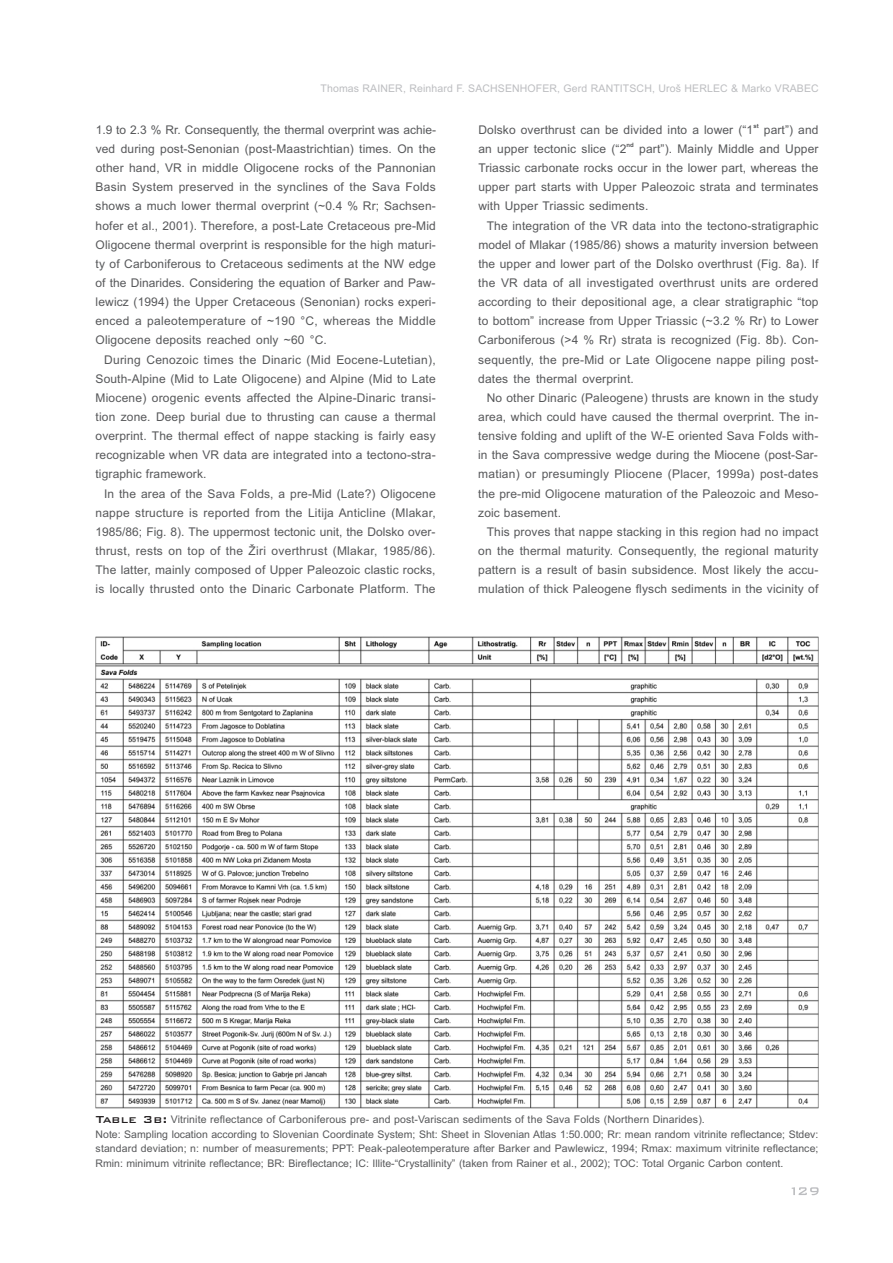
<style>
.page{position:relative;width:893px;height:1263px;background:#fff}
.page>*{position:absolute;margin:0;border:0;box-sizing:border-box;transform-origin:0 0}
.t1{font:12px/19.2px "Arial";letter-spacing:.01em;color:#57585a;text-align:justify}
.t2{font:10.5px/14.9px "Arial";color:#57585a}
.t3{font:10.5px "Arial";letter-spacing:.01em;color:#bcbdc0}
.t4{font:700 6px "Arial";color:#57585a}
.s1{font-family:"Bank Gothic BT";font-weight:500;font-size:13.5px;color:#231f20}
</style>
<div class="page">
<img style="left:95px;top:637px;width:724px;height:471px">
<svg style="left:792px;top:1187px;width:27px;height:8px"></svg>
<p class="t3" style="left:321px;top:84px;width:500px">Thomas RAINER, Reinhard F. SACHSENHOFER, Gerd RANTITSCH, Uroš HERLEC &amp; Marko VRABEC</p>
<p class="t1" style="left:96px;top:121px;width:342px">1.9 to 2.3 % Rr. Consequently, the thermal overprint was achie&shy;ved during post-Senonian (post-Maastrichtian) times. On the other hand, VR in middle Oligocene rocks of the Pannonian Basin System preserved in the synclines of the Sava Folds shows a much lower thermal overprint (~0.4 % Rr; Sachsen&shy;hofer et al., 2001). Therefore, a post-Late Cretaceous pre-Mid Oligocene thermal overprint is responsible for the high maturi&shy;ty of Carboniferous to Cretaceous sediments at the NW edge of the Dinarides. Considering the equation of Barker and Paw&shy;lewicz (1994) the Upper Cretaceous (Senonian) rocks experi&shy;enced a paleotemperature of ~190 °C, whereas the Middle Oligocene deposits reached only ~60 °C.</p>
<p class="t1" style="left:96px;top:351px;width:342px;text-indent:9px">During Cenozoic times the Dinaric (Mid Eocene-Lutetian), South-Alpine (Mid to Late Oligocene) and Alpine (Mid to Late Miocene) orogenic events affected the Alpine-Dinaric transi&shy;tion zone. Deep burial due to thrusting can cause a thermal overprint. The thermal effect of nappe stacking is fairly easy recognizable when VR data are integrated into a tectono-stra&shy;tigraphic framework.</p>
<p class="t1" style="left:95px;top:485px;width:342px;text-indent:9px">In the area of the Sava Folds, a pre-Mid (Late?) Oligocene nappe structure is reported from the Litija Anticline (Mlakar, 1985/86; Fig. 8). The uppermost tectonic unit, the Dolsko over&shy;thrust, rests on top of the Žiri overthrust (Mlakar, 1985/86).<br>The latter, mainly composed of Upper Paleozoic clastic rocks, is locally thrusted onto the Dinaric Carbonate Platform. The</p>
<p class="t4" style="left:753px;top:124px;width:7px">st</p>
<p class="t1" style="left:478px;top:121px;width:342px">Dolsko overthrust can be divided into a lower (“1 part”) and</p>
<p class="t4" style="left:626px;top:143px;width:9px">nd</p>
<p class="t1" style="left:478px;top:140px;width:342px">an upper tectonic slice (“2 part”). Mainly Middle and Upper Triassic carbonate rocks occur in the lower part, whereas the upper part starts with Upper Paleozoic strata and terminates with Upper Triassic sediments.</p>
<p class="t1" style="left:478px;top:217px;width:342px;text-indent:9px">The integration of the VR data into the tectono-stratigraphic model of Mlakar (1985/86) shows a maturity inversion between the upper and lower part of the Dolsko overthrust (Fig. 8a). If the VR data of all investigated overthrust units are ordered according to their depositional age, a clear stratigraphic “top to bottom” increase from Upper Triassic (~3.2 % Rr) to Lower Carboniferous (&gt;4 % Rr) strata is recognized (Fig. 8b). Con&shy;sequently, the pre-Mid or Late Oligocene nappe piling post&shy;dates the thermal overprint.</p>
<p class="t1" style="left:478px;top:389px;width:342px;text-indent:9px">No other Dinaric (Paleogene) thrusts are known in the study area, which could have caused the thermal overprint. The in&shy;tensive folding and uplift of the W-E oriented Sava Folds with&shy;in the Sava compressive wedge during the Miocene (post-Sar&shy;matian) or presumingly Pliocene (Placer, 1999a) post-dates the pre-mid Oligocene maturation of the Paleozoic and Meso&shy;zoic basement.</p>
<p class="t1" style="left:478px;top:523px;width:342px;text-indent:9px">This proves that nappe stacking in this region had no impact on the thermal maturity. Consequently, the regional maturity pattern is a result of basin subsidence. Most likely the accu&shy;mulation of thick Paleogene flysch sediments in the vicinity of</p>
<p class="t2" style="left:96px;top:1112px;width:724px"><span class="s1">Table 3b:</span> Vitrinite reflectance of Carboniferous pre- and post-Variscan sediments of the Sava Folds (Northern Dinarides).<br>Note: Sampling location according to Slovenian Coordinate System; Sht: Sheet in Slovenian Atlas 1:50.000; Rr: mean random vitrinite reflectance; Stdev: standard deviation; n: number of measurements; PPT: Peak-paleotemperature after Barker and Pawlewicz, 1994; Rmax: maximum vitrinite reflectance; Rmin: minimum vitrinite reflectance; BR: Bireflectance; IC: Illite-“Crystallinity” (taken from Rainer et al., 2002); TOC: Total Organic Carbon content.</p>
</div>
